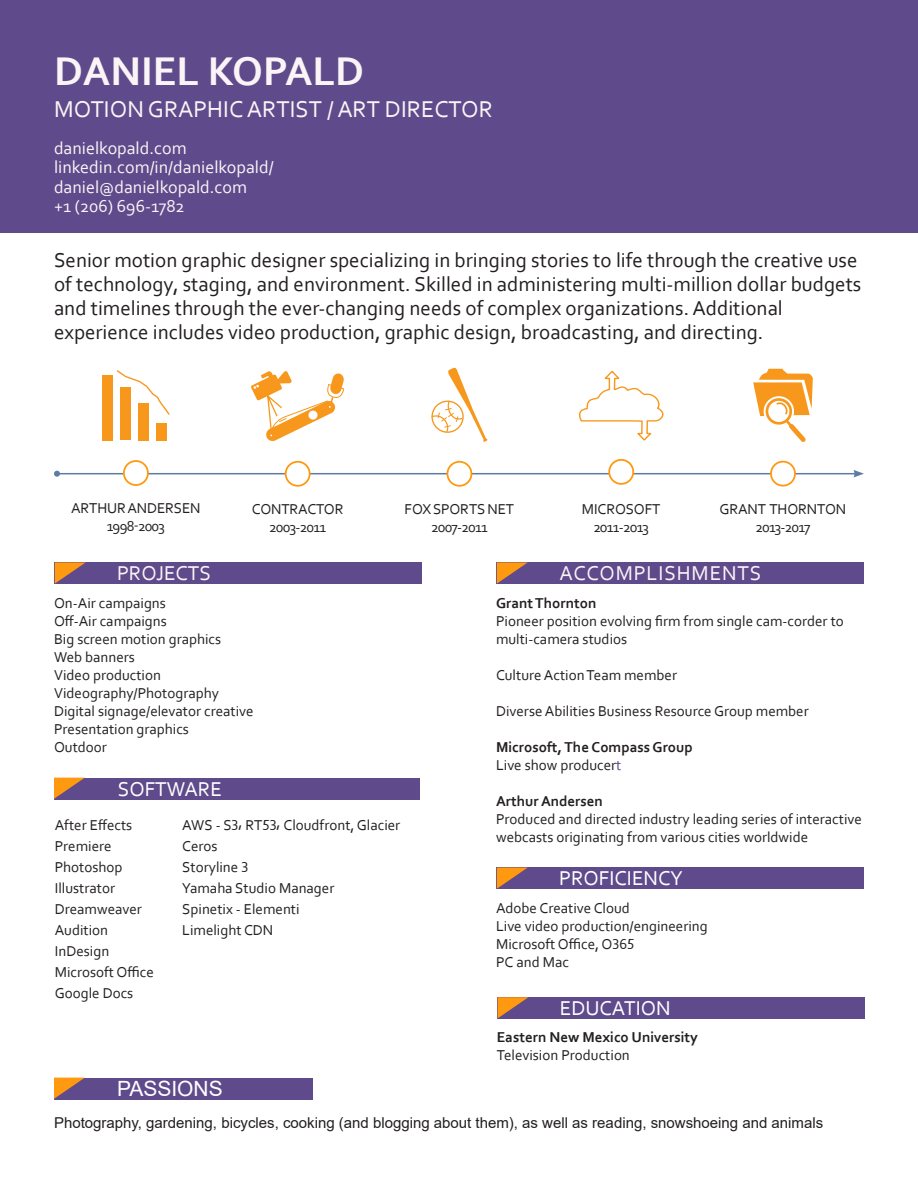
<style>
.page{position:relative;width:918px;height:1188px;background:#fff}
.page>*{position:absolute;margin:0;border:0;box-sizing:border-box;transform-origin:0 0}
.t1{font:700 42px "Corbel";color:#fbf4f6}
.t2{font:24px "Corbel";color:#fbf4f6}
.t3{font:21px/24px "Corbel";color:#231f20}
.t4{font:21px "Corbel";color:#fff}
.t5{font:21px "Corbel";letter-spacing:.04em;color:#fbf4f6}
.t6{font:21px "Corbel";color:#fbf4f6}
.t7{font:21px "Arial";color:#fff}
.t8{font:18px "Corbel";color:#fbf4f6}
.t9{font:15px/18px "Corbel";color:#231f20}
.t10{font:15px "Arial";color:#231f20}
.t11{font:700 15px "Corbel";color:#231f20}
.t12{font:15px "Corbel";letter-spacing:-.05em;color:#231f20}
.t13{font:15px "Corbel";letter-spacing:-.06em;color:#231f20}
.t14{font:15px "Corbel";letter-spacing:-.07em;color:#231f20}
.s1{font-size:15px}
.s2{color:#5f4b8c}
</style>
<div class="page">
<div style="left:0;top:0;width:918px;height:233px;background:#5f4b8c"></div>
<div style="left:54px;top:778px;width:366px;height:21px;background:#5f4b8c"></div>
<svg style="left:54px;top:778px;width:30px;height:21px"></svg>
<div style="left:497px;top:868px;width:367px;height:21px;background:#5f4b8c"></div>
<svg style="left:497px;top:868px;width:30px;height:21px"></svg>
<div style="left:498px;top:997px;width:367px;height:21px;background:#5f4b8c"></div>
<svg style="left:498px;top:997px;width:30px;height:21px"></svg>
<hr style="left:57px;top:473px;width:799px;height:1px;background:#5d7ca5">
<svg style="left:54px;top:471px;width:6px;height:6px"></svg>
<svg style="left:853px;top:470px;width:11px;height:8px"></svg>
<div style="left:771px;top:462px;width:24px;height:24px;background:#fff;border-radius:50%"></div>
<div style="left:770px;top:461px;width:26px;height:26px;border:2px solid #ff990f;border-radius:50%"></div>
<svg style="left:753px;top:369px;width:60px;height:73px"></svg>
<div style="left:447px;top:462px;width:24px;height:24px;background:#fff;border-radius:50%"></div>
<div style="left:447px;top:461px;width:25px;height:26px;border:2px solid #ff990f;border-radius:50%"></div>
<svg style="left:432px;top:368px;width:55px;height:74px"></svg>
<div style="left:609px;top:460px;width:24px;height:24px;background:#fff;border-radius:50%"></div>
<div style="left:608px;top:459px;width:26px;height:26px;border:2px solid #ff990f;border-radius:50%"></div>
<svg style="left:579px;top:371px;width:85px;height:70px"></svg>
<div style="left:286px;top:462px;width:24px;height:24px;background:#fff;border-radius:50%"></div>
<div style="left:285px;top:461px;width:26px;height:26px;border:2px solid #ff990f;border-radius:50%"></div>
<svg style="left:251px;top:371px;width:93px;height:70px"></svg>
<div style="left:124px;top:461px;width:24px;height:24px;background:#fff;border-radius:50%"></div>
<div style="left:123px;top:460px;width:26px;height:26px;border:2px solid #ff990f;border-radius:50%"></div>
<div style="left:102px;top:375px;width:11px;height:65px;background:#f7981d"></div>
<div style="left:120px;top:387px;width:11px;height:53px;background:#f7981d"></div>
<div style="left:138px;top:403px;width:11px;height:37px;background:#f7981d"></div>
<div style="left:156px;top:423px;width:11px;height:17px;background:#f7981d"></div>
<svg style="left:116px;top:370px;width:54px;height:45px"></svg>
<div style="left:55px;top:562px;width:367px;height:22px;background:#5f4b8c"></div>
<svg style="left:55px;top:562px;width:31px;height:22px"></svg>
<div style="left:497px;top:562px;width:367px;height:22px;background:#5f4b8c"></div>
<svg style="left:497px;top:562px;width:31px;height:22px"></svg>
<div style="left:54px;top:1078px;width:258px;height:21px;background:#5f4b8c"></div>
<svg style="left:54px;top:1078px;width:30px;height:21px"></svg>
<p class="t1" style="left:54px;top:45px;width:312px">DANIEL KOPALD</p>
<p class="t2" style="left:54px;top:94px;width:440px">MOTION GRAPHIC ARTIST / ART DIRECTOR</p>
<p class="t8" style="left:54px;top:137px;width:134px">danielkopald.com</p>
<p class="t8" style="left:54px;top:156px;width:221px">linkedin.com/in/danielkopald/</p>
<p class="t8" style="left:54px;top:176px;width:195px">daniel<span class="s1">@</span>danielkopald.com</p>
<p class="t8" style="left:54px;top:195px;width:132px">+1 (206) 696-1782</p>
<p class="t3" style="left:54px;top:247px;width:809px">Senior motion graphic designer specializing in bringing stories to life through the creative use of technology, staging, and environment. Skilled in administering multi-million dollar budgets and timelines through the ever-changing needs of complex organizations. Additional experience includes video production, graphic design, broadcasting, and directing.</p>
<p class="t9" style="left:71px;top:499px;width:131px">ARTHUR ANDERSEN</p>
<p class="t12" style="left:107px;top:517px;width:60px">1998-2003</p>
<p class="t9" style="left:252px;top:500px;width:93px">CONTRACTOR</p>
<p class="t13" style="left:269px;top:518px;width:58px">2003-2011</p>
<p class="t9" style="left:405px;top:500px;width:111px">FOX SPORTS NET</p>
<p class="t12" style="left:431px;top:518px;width:58px">2007-2011</p>
<p class="t9" style="left:582px;top:499px;width:80px">MICROSOFT</p>
<p class="t13" style="left:593px;top:517px;width:57px">2011-2013</p>
<p class="t9" style="left:720px;top:499px;width:128px">GRANT THORNTON</p>
<p class="t14" style="left:755px;top:518px;width:57px">2013-2017</p>
<p class="t6" style="left:117px;top:560px;width:96px">PROJECTS</p>
<p class="t5" style="left:559px;top:560px;width:204px">ACCOMPLISHMENTS</p>
<p class="t9" style="left:54px;top:594px;width:113px">On-Air campaigns</p>
<p class="t9" style="left:54px;top:612px;width:114px">Off-Air campaigns</p>
<p class="t9" style="left:54px;top:630px;width:169px">Big screen motion graphics</p>
<p class="t9" style="left:54px;top:648px;width:82px">Web banners</p>
<p class="t9" style="left:54px;top:666px;width:109px">Video production</p>
<p class="t9" style="left:54px;top:684px;width:166px">Videography/Photography</p>
<p class="t9" style="left:54px;top:702px;width:201px">Digital signage/elevator creative</p>
<p class="t9" style="left:54px;top:720px;width:137px">Presentation graphics</p>
<p class="t9" style="left:54px;top:738px;width:54px">Outdoor</p>
<p class="t4" style="left:118px;top:776px;width:106px">SOFTWARE</p>
<p class="t9" style="left:55px;top:815px;width:79px">After Effects</p>
<p class="t9" style="left:55px;top:836px;width:58px">Premiere</p>
<p class="t9" style="left:55px;top:857px;width:69px">Photoshop</p>
<p class="t9" style="left:55px;top:878px;width:62px">Illustrator</p>
<p class="t9" style="left:55px;top:899px;width:89px">Dreamweaver</p>
<p class="t9" style="left:55px;top:920px;width:55px">Audition</p>
<p class="t9" style="left:55px;top:941px;width:56px">InDesign</p>
<p class="t9" style="left:55px;top:962px;width:101px">Microsoft Office</p>
<p class="t9" style="left:55px;top:983px;width:80px">Google Docs</p>
<p class="t9" style="left:182px;top:815px;width:220px">AWS - S3, RT53, Cloudfront, Glacier</p>
<p class="t9" style="left:182px;top:836px;width:37px">Ceros</p>
<p class="t9" style="left:182px;top:857px;width:67px">Storyline 3</p>
<p class="t9" style="left:182px;top:878px;width:154px">Yamaha Studio Manager</p>
<p class="t9" style="left:182px;top:899px;width:119px">Spinetix - Elementi</p>
<p class="t9" style="left:182px;top:920px;width:93px">Limelight CDN</p>
<p class="t11" style="left:496px;top:594px;width:102px">Grant Thornton</p>
<p class="t9" style="left:496px;top:612px;width:349px">Pioneer position evolving firm from single cam-corder to multi-camera studios</p>
<p class="t9" style="left:496px;top:666px;width:183px">Culture Action Team member</p>
<p class="t9" style="left:496px;top:702px;width:314px">Diverse Abilities Business Resource Group member</p>
<p class="t11" style="left:496px;top:738px;width:198px">Microsoft, The Compass Group</p>
<p class="t9" style="left:496px;top:756px;width:127px">Live show producer<span class="s2">t</span></p>
<p class="t11" style="left:496px;top:792px;width:108px">Arthur Andersen</p>
<p class="t9" style="left:496px;top:810px;width:367px">Produced and directed industry leading series of interactive webcasts originating from various cities worldwide</p>
<p class="t4" style="left:559px;top:865px;width:126px">PROFICIENCY</p>
<p class="t9" style="left:496px;top:899px;width:135px">Adobe Creative Cloud</p>
<p class="t9" style="left:496px;top:917px;width:213px">Live video production/engineering</p>
<p class="t9" style="left:496px;top:935px;width:140px">Microsoft Office, O365</p>
<p class="t9" style="left:496px;top:953px;width:74px">PC and Mac</p>
<p class="t4" style="left:560px;top:995px;width:113px">EDUCATION</p>
<p class="t11" style="left:497px;top:1028px;width:203px">Eastern New Mexico University</p>
<p class="t9" style="left:497px;top:1046px;width:135px">Television Production</p>
<p class="t7" style="left:117px;top:1074px;width:107px">PASSIONS</p>
<p class="t10" style="left:54px;top:1112px;width:771px">Photography, gardening, bicycles, cooking (and blogging about them), as well as reading, snowshoeing and animals</p>
</div>
